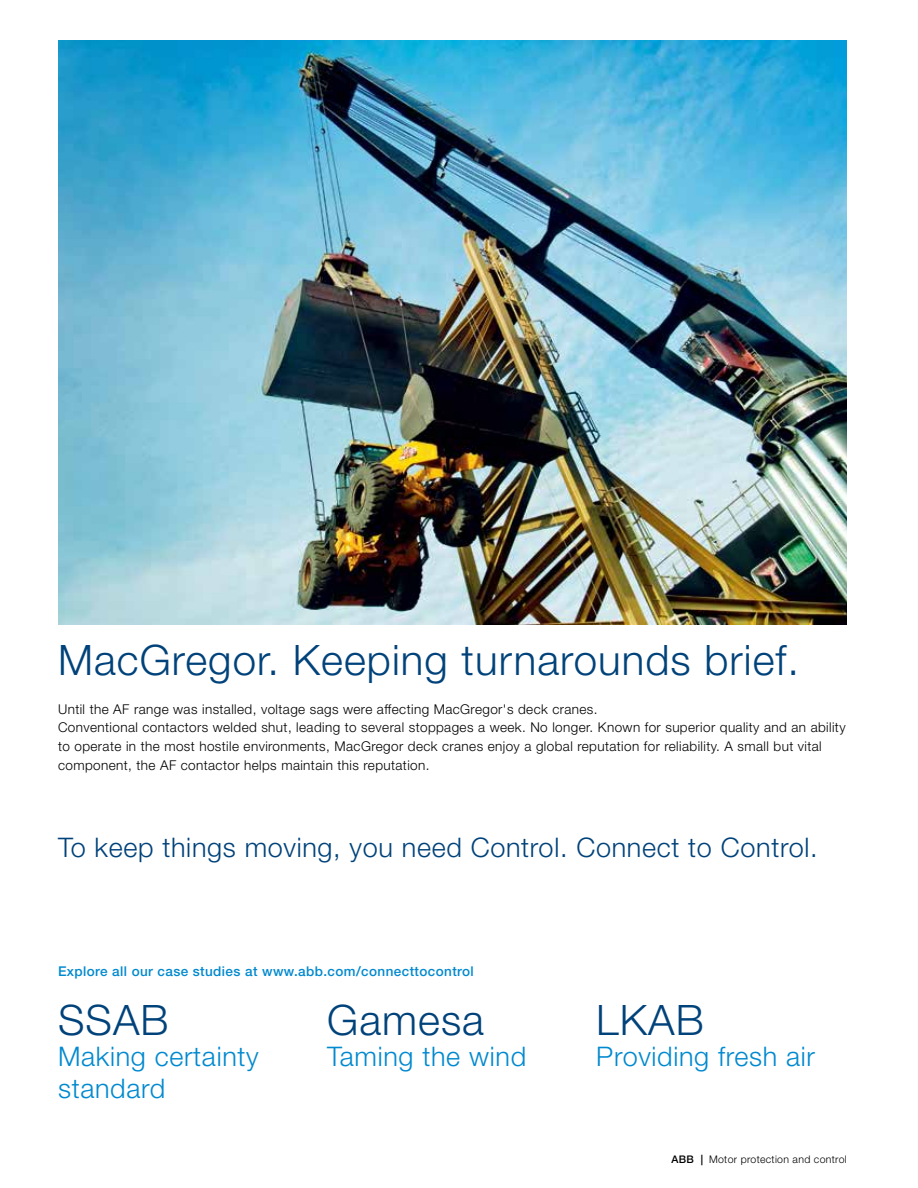
<style>
.page{position:relative;width:918px;height:1188px;background:#fff}
.page>*{position:absolute;margin:0;border:0;box-sizing:border-box;transform-origin:0 0}
.t1{font:300 42px "Helvetica Neue LT Std";letter-spacing:.025em;color:#00427a}
.t2{font:300 27px/31.5px "Helvetica Neue LT Std";letter-spacing:.025em;color:#0089cf}
.t3{font:300 27px "Helvetica Neue LT Std";letter-spacing:.025em;color:#00427a}
.t4{font:300 13.5px/18.8px "Helvetica Neue LT Std";letter-spacing:.03em;color:#000}
.t5{font:500 13.5px "Helvetica Neue LT Std";letter-spacing:.03em;color:#0089cf}
.t6{font:300 10.5px "Helvetica Neue LT Std";letter-spacing:.03em;color:#000}
.s1{font-weight:500}
</style>
<div class="page">
<img style="left:58px;top:40px;width:789px;height:585px">
<h1 class="t1" style="left:58px;top:634px;width:743px">MacGregor. Keeping turnarounds brief.</h1>
<p class="t4" style="left:58px;top:699px;width:789px">Until the AF range was installed, voltage sags were affecting MacGregor's deck cranes.<br>Conventional contactors welded shut, leading to several stoppages a week. No longer. Known for superior quality and an ability to operate in the most hostile environments, MacGregor deck cranes enjoy a global reputation for reliability. A small but vital component, the AF contactor helps maintain this reputation.</p>
<h2 class="t3" style="left:58px;top:831px;width:761px">To keep things moving, you need Control. Connect to Control.</h2>
<p class="t5" style="left:58px;top:963px;width:417px">Explore all our case studies at www.abb.com/connecttocontrol</p>
<h1 class="t1" style="left:58px;top:994px;width:112px">SSAB</h1>
<h2 class="t2" style="left:58px;top:1040px;width:202px">Making certainty standard</h2>
<h1 class="t1" style="left:327px;top:994px;width:158px">Gamesa</h1>
<h2 class="t2" style="left:327px;top:1040px;width:200px">Taming the wind</h2>
<h1 class="t1" style="left:596px;top:994px;width:109px">LKAB</h1>
<h2 class="t2" style="left:596px;top:1040px;width:220px">Providing fresh air</h2>
<p class="t6" style="left:672px;top:1153px;width:177px"><span class="s1">ABB |</span> Motor protection and control</p>
</div>
